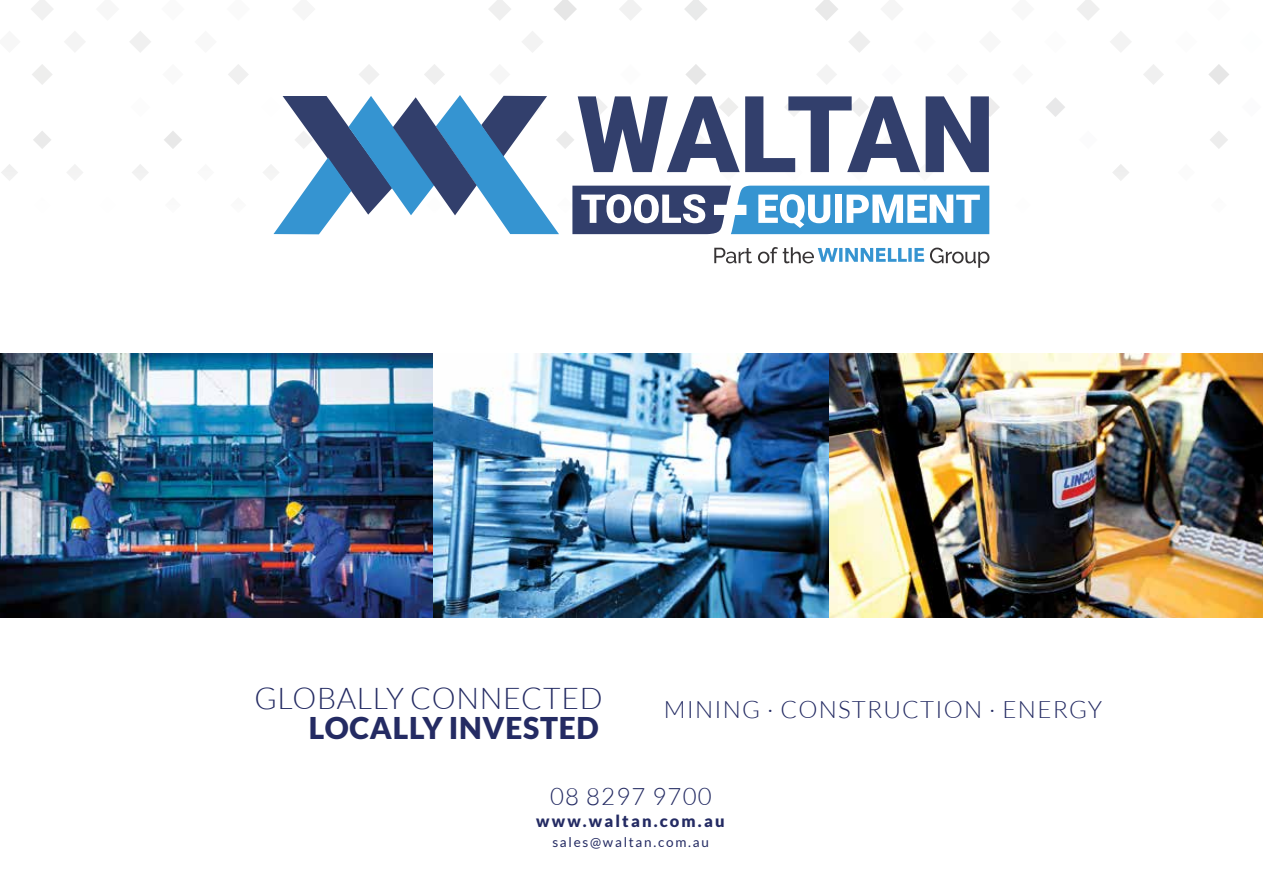
<style>
.page{position:relative;width:1263px;height:893px;background:#fff}
.page>*{position:absolute;margin:0;border:0;box-sizing:border-box;transform-origin:0 0}
.t1{font:300 30px "Lato";letter-spacing:.025em;color:#242b63}
.t2{font:900 30px "Lato";letter-spacing:.025em;color:#242b63}
.t3{font:300 24px "Lato";letter-spacing:.05em;color:#242b63}
.t4{font:900 16.5px "Lato";letter-spacing:.13em;color:#242b63}
.t5{font:13.5px "Lato";letter-spacing:.13em;color:#242b63}
</style>
<div class="page">
<svg style="left:1px;top:164px;width:17px;height:17px"></svg>
<svg style="left:67px;top:165px;width:16px;height:15px"></svg>
<svg style="left:65px;top:32px;width:20px;height:20px"></svg>
<svg style="left:132px;top:164px;width:16px;height:16px"></svg>
<svg style="left:130px;top:31px;width:21px;height:21px"></svg>
<svg style="left:522px;top:31px;width:21px;height:21px"></svg>
<svg style="left:849px;top:31px;width:21px;height:22px"></svg>
<svg style="left:1046px;top:97px;width:19px;height:20px"></svg>
<svg style="left:1113px;top:164px;width:16px;height:17px"></svg>
<svg style="left:1110px;top:31px;width:21px;height:21px"></svg>
<svg style="left:33px;top:131px;width:18px;height:18px"></svg>
<svg style="left:32px;top:64px;width:20px;height:21px"></svg>
<svg style="left:31px;top:0;width:22px;height:20px"></svg>
<svg style="left:164px;top:131px;width:18px;height:18px"></svg>
<svg style="left:228px;top:64px;width:20px;height:21px"></svg>
<svg style="left:359px;top:65px;width:20px;height:19px"></svg>
<svg style="left:424px;top:64px;width:21px;height:21px"></svg>
<svg style="left:489px;top:0;width:22px;height:20px"></svg>
<svg style="left:554px;top:0;width:23px;height:21px"></svg>
<svg style="left:619px;top:0;width:23px;height:20px"></svg>
<svg style="left:686px;top:64px;width:20px;height:21px"></svg>
<svg style="left:685px;top:0;width:22px;height:20px"></svg>
<svg style="left:817px;top:65px;width:20px;height:19px"></svg>
<svg style="left:815px;top:0;width:23px;height:21px"></svg>
<svg style="left:1077px;top:0;width:22px;height:20px"></svg>
<svg style="left:1143px;top:64px;width:21px;height:21px"></svg>
<svg style="left:1210px;top:131px;width:18px;height:18px"></svg>
<svg style="left:1209px;top:64px;width:20px;height:21px"></svg>
<img style="left:0;top:354px;width:1263px;height:264px">
<svg style="left:714px;top:248px;width:38px;height:15px"></svg>
<svg style="left:758px;top:247px;width:166px;height:16px"></svg>
<svg style="left:930px;top:248px;width:59px;height:20px"></svg>
<svg style="left:263px;top:95px;width:737px;height:139px"></svg>
<p class="t1" style="left:254px;top:682px;width:350px">GLOBALLY CONNECTED</p>
<p class="t2" style="left:309px;top:711px;width:291px">LOCALLY INVESTED</p>
<p class="t3" style="left:664px;top:697px;width:440px">MINING · CONSTRUCTION · ENERGY</p>
<p class="t3" style="left:550px;top:783px;width:163px">08 8297 9700</p>
<p class="t4" style="left:536px;top:812px;width:190px">www.waltan.com.au</p>
<p class="t5" style="left:552px;top:835px;width:158px">sales@waltan.com.au</p>
</div>
